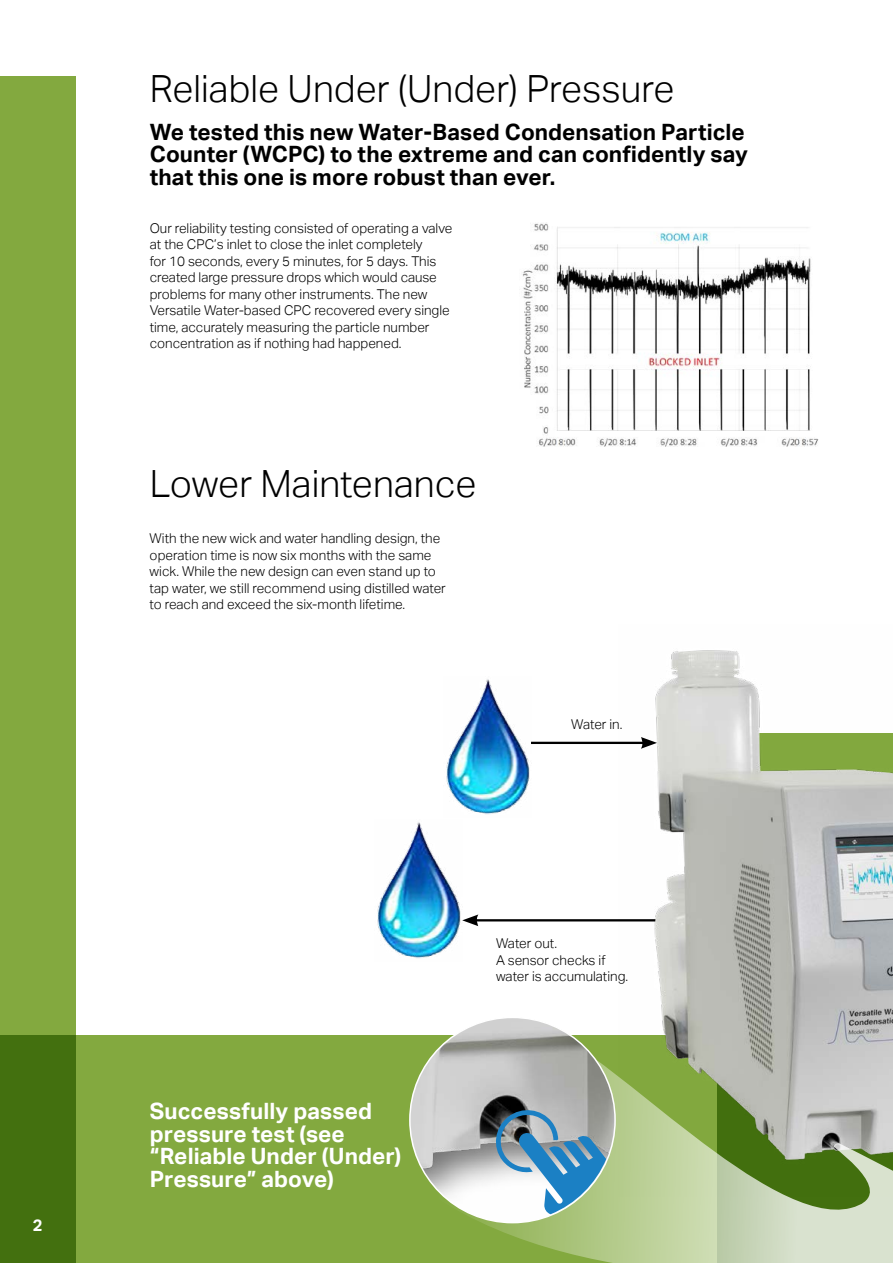
<style>
.page{position:relative;width:893px;height:1263px;background:#fff}
.page>*{position:absolute;margin:0;border:0;box-sizing:border-box;transform-origin:0 0}
.t1{font:300 37.5px "Aktiv Grotesk";color:#000}
.t2{font:700 22.5px/22.5px "Aktiv Grotesk";letter-spacing:.005em;color:#000}
.t3{font:700 22.5px/22.5px "Aktiv Grotesk";letter-spacing:.005em;color:#fff}
.t4{font:700 16.5px "Aktiv Grotesk";color:#fff}
.t5{font:300 13.5px/16.5px "Aktiv Grotesk";color:#000}
</style>
<div class="page">
<div style="left:0;top:1035px;width:893px;height:228px;background:#83a93f"></div>
<svg style="left:0;top:76px;width:76px;height:1187px;fill:#83a93f"></svg>
<img style="left:522px;top:222px;width:297px;height:224px">
<img style="left:446px;top:679px;width:86px;height:135px">
<hr style="left:531px;top:742px;width:113px;height:2px;background:#000">
<img style="left:377px;top:822px;width:84px;height:136px">
<hr style="left:475px;top:919px;width:185px;height:2px;background:#000">
<svg style="left:462px;top:914px;width:16px;height:12px"></svg>
<img style="left:619px;top:650px;width:274px;height:387px">
<svg style="left:464px;top:1037px;width:429px;height:226px"></svg>
<div style="left:410px;top:1017px;width:205px;height:196px;background:#000;opacity:.55"></div>
<img style="left:410px;top:1017px;width:205px;height:205px;border-radius:103px">
<svg style="left:492px;top:1106px;width:114px;height:108px"></svg>
<p class="t4" style="left:33px;top:1216px;width:11px">2</p>
<h1 class="t1" style="left:150px;top:68px;width:526px">Reliable Under (Under) Pressure</h1>
<h2 class="t2" style="left:150px;top:121px;width:600px">We tested this new Water-Based Condensation Particle<br>Counter (WCPC) to the extreme and can confidently say that this one is more robust than ever.</h2>
<p class="t5" style="left:150px;top:220px;width:304px">Our reliability testing consisted of operating a valve at the CPC’s inlet to close the inlet completely<br>for 10 seconds, every 5 minutes, for 5 days. This created large pressure drops which would cause problems for many other instruments. The new Versatile Water-based CPC recovered every single time, accurately measuring the particle number concentration as if nothing had happened.</p>
<h1 class="t1" style="left:150px;top:462px;width:328px">Lower Maintenance</h1>
<p class="t5" style="left:150px;top:530px;width:298px">With the new wick and water handling design, the operation time is now six months with the same wick. While the new design can even stand up to tap water, we still recommend using distilled water to reach and exceed the six-month lifetime.</p>
<p class="t5" style="left:571px;top:716px;width:53px">Water in.</p>
<h2 class="t3" style="left:150px;top:1100px;width:253px">Successfully passed pressure test (see “Reliable Under (Under)<br>Pressure” above)</h2>
<p class="t5" style="left:496px;top:935px;width:133px">Water out.<br>A sensor checks if water is accumulating.</p>
</div>
